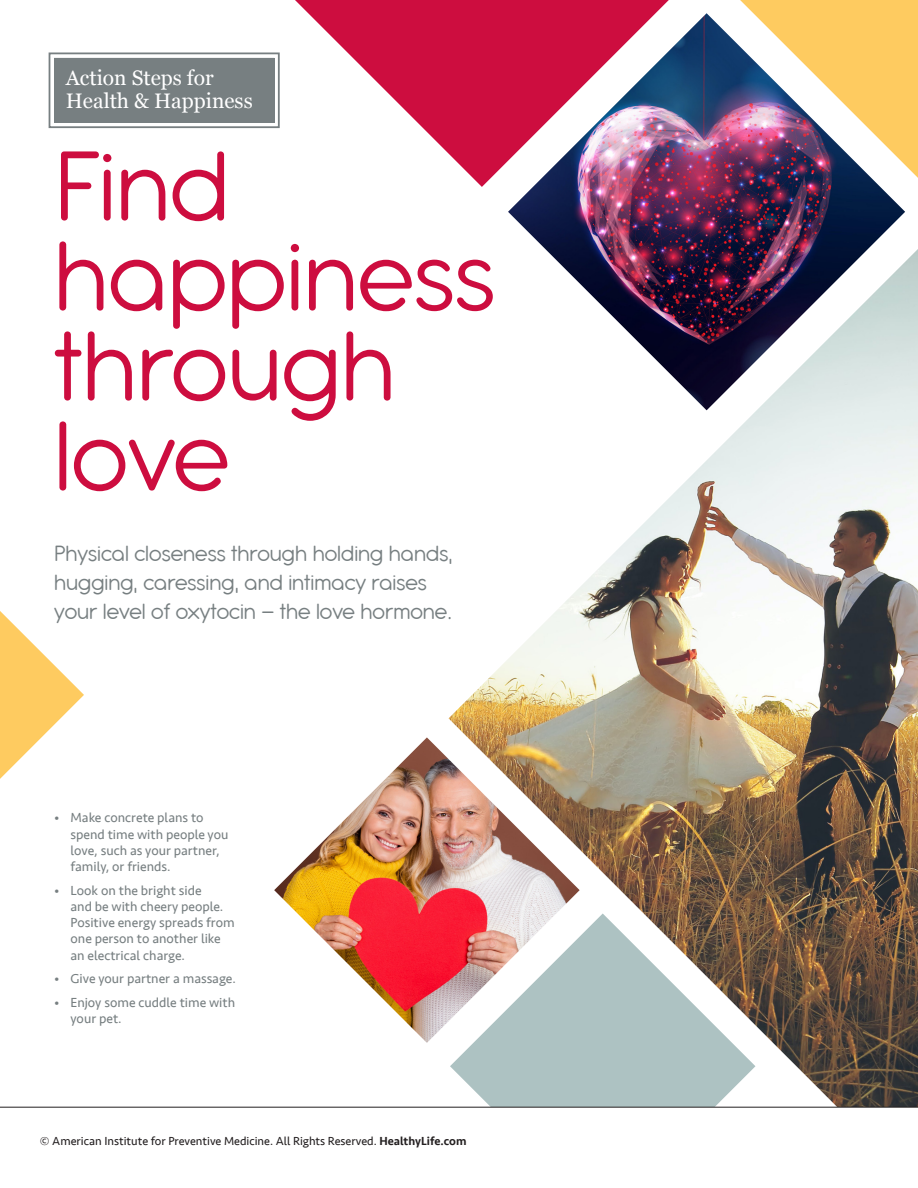
<style>
.page{position:relative;width:918px;height:1188px;background:#fff}
.page>*{position:absolute;margin:0;border:0;box-sizing:border-box;transform-origin:0 0}
.t1{font:108px/90px "Antipasto Pro";color:#cd0d3f}
.t2{font:24px/28.8px "Antipasto Pro";color:#777f81}
.t3{font:21px "Georgia";color:#fff}
.t4{font:13.5px/16.2px "Seravek";color:#777f81}
.t5{font:12px "Seravek";color:#231f20}
.s1{font-weight:500}
</style>
<div class="page">
<img style="left:449px;top:249px;width:469px;height:858px">
<svg style="left:295px;top:0;width:374px;height:187px;fill:#cd0d3f"></svg>
<div style="left:740px;top:0;width:178px;height:178px;background:#fecb60"></div>
<img style="left:508px;top:13px;width:397px;height:397px">
<img style="left:274px;top:737px;width:306px;height:306px">
<svg style="left:450px;top:914px;width:305px;height:193px;fill:#adc2c2"></svg>
<svg style="left:0;top:611px;width:84px;height:168px"></svg>
<svg style="left:48px;top:52px;width:232px;height:77px;background:#8d9395"></svg>
<div style="left:54px;top:58px;width:220px;height:65px;border:5px solid #777f81"></div>
<hr style="left:0;top:1107px;width:918px;height:1px;background:#231f20">
<p class="t3" style="left:66px;top:62px;width:149px">Action Steps for</p>
<p class="t3" style="left:66px;top:85px;width:188px">Health &amp; Happiness</p>
<p class="t1" style="left:54px;top:145px;width:443px">Find happiness</p>
<p class="t1" style="left:54px;top:325px;width:343px">through love</p>
<p class="t2" style="left:54px;top:540px;width:400px">Physical closeness through holding hands, hugging, caressing, and intimacy raises your level of oxytocin — the love hormone.</p>
<p class="t4" style="left:70px;top:810px;width:160px;text-indent:-16px">• Make concrete plans to spend time with people you love, such as your partner, family, or friends.</p>
<p class="t4" style="left:70px;top:882px;width:166px;text-indent:-16px">• Look on the bright side<br>and be with cheery people.<br>Positive energy spreads from one person to another like an electrical charge.</p>
<p class="t4" style="left:54px;top:971px;width:183px">• Give your partner a massage.</p>
<p class="t4" style="left:70px;top:995px;width:166px;text-indent:-16px">• Enjoy some cuddle time with your pet.</p>
<p class="t5" style="left:40px;top:1132px;width:428px">© American Institute for Preventive Medicine. All Rights Reserved. <span class="s1">HealthyLife.com</span></p>
</div>
